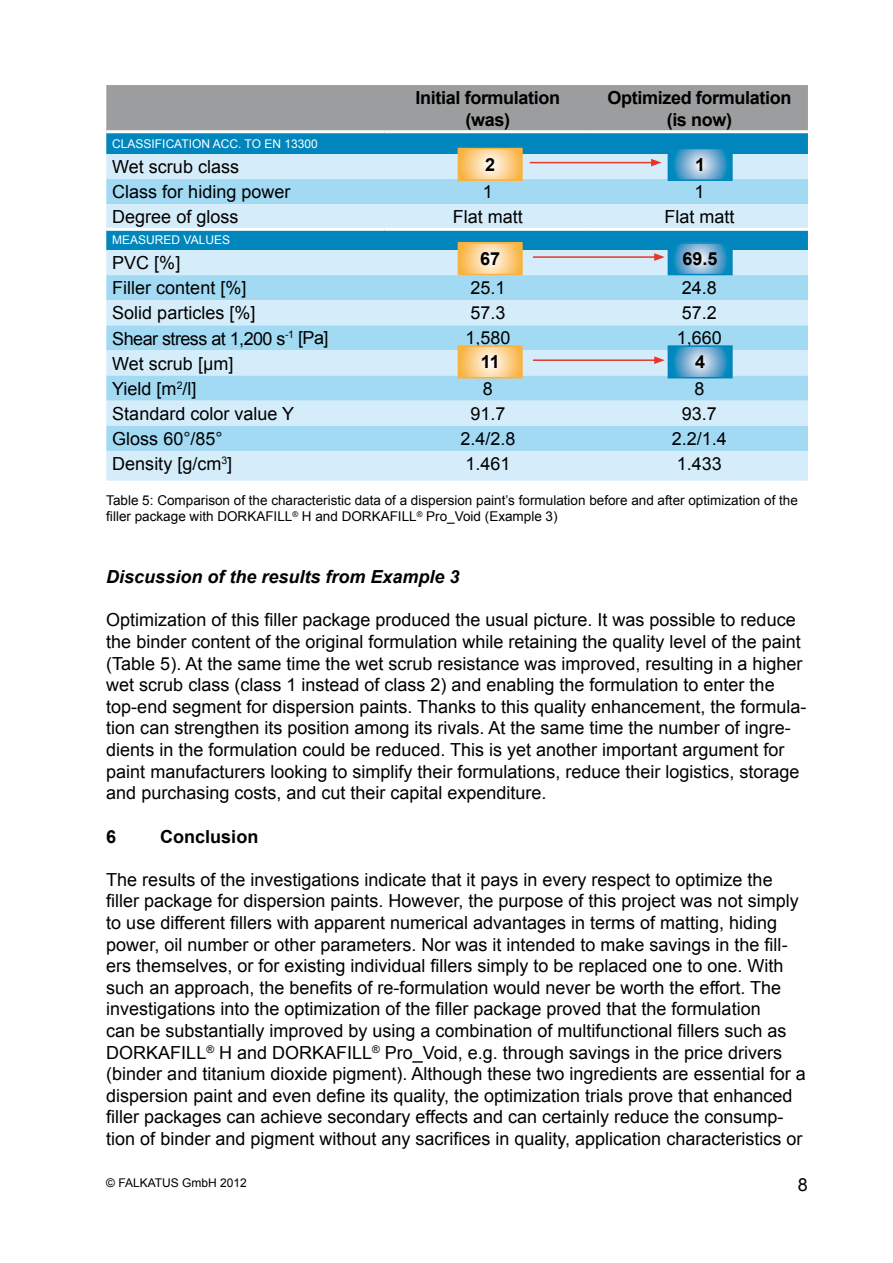
<style>
.page{position:relative;width:893px;height:1263px;background:#fff}
.page>*{position:absolute;margin:0;border:0;box-sizing:border-box;transform-origin:0 0}
.t1{font:18px/21.6px "Arial";color:#000}
.t2{font:700 18px/21.6px "Arial";letter-spacing:-.02em;color:#000;text-align:center}
.t3{font:italic 700 18px "Arial";color:#000}
.t4{font:18px "Arial";letter-spacing:-.03em;color:#000}
.t5{font:700 18px "Arial";color:#000}
.t6{font:13.5px/16.2px "Arial";color:#000}
.t7{font:12px "Arial";color:#fff}
.t8{font:12px "Arial";color:#000}
</style>
<div class="page">
<div style="left:106px;top:85px;width:702px;height:45px;background:#9c9d9f"></div>
<div style="left:106px;top:133px;width:702px;height:117px;background:#0086bc"></div>
<hr style="left:106px;top:228px;width:279px;height:3px;background:#fff">
<hr style="left:385px;top:228px;width:206px;height:3px;background:#fff">
<hr style="left:591px;top:228px;width:217px;height:3px;background:#fff">
<svg style="left:461px;top:151px;width:59px;height:3px"></svg>
<div style="left:458px;top:148px;width:65px;height:33px;border:2px solid #f8b23d"></div>
<svg style="left:671px;top:151px;width:59px;height:3px"></svg>
<div style="left:668px;top:148px;width:65px;height:33px;border:2px solid #0086bc"></div>
<svg style="left:106px;top:154px;width:702px;height:74px;background:#c1e2f1"></svg>
<svg style="left:461px;top:245px;width:59px;height:5px"></svg>
<div style="left:458px;top:242px;width:65px;height:33px;border:2px solid #f8b23d"></div>
<svg style="left:671px;top:245px;width:59px;height:5px"></svg>
<div style="left:668px;top:242px;width:65px;height:33px;border:2px solid #0086bc"></div>
<svg style="left:106px;top:250px;width:702px;height:231px;background:#bde2f3"></svg>
<p class="t7" style="left:112px;top:136px;width:207px">CLASSIFICATION ACC. TO EN 13300</p>
<p class="t1" style="left:112px;top:154px;width:180px;line-height:25px">Wet scrub class<br>Class for hiding power</p>
<p class="t2" style="left:416px;top:88px;width:146px">Initial formulation (was)</p>
<p class="t2" style="left:607px;top:88px;width:185px">Optimized formulation (is now)</p>
<p class="t2" style="left:485px;top:154px;width:12px">2</p>
<p class="t2" style="left:695px;top:154px;width:12px">1</p>
<p class="t1" style="left:483px;top:181px;width:12px">1</p>
<p class="t1" style="left:694px;top:181px;width:12px">1</p>
<p class="t1" style="left:112px;top:206px;width:128px">Degree of gloss</p>
<p class="t1" style="left:453px;top:206px;width:72px">Flat matt</p>
<p class="t1" style="left:664px;top:206px;width:72px">Flat matt</p>
<p class="t7" style="left:112px;top:232px;width:119px">MEASURED VALUES</p>
<p class="t1" style="left:112px;top:250px;width:136px;line-height:25px">PVC [%]<br>Filler content [%]</p>
<p class="t2" style="left:480px;top:249px;width:22px">67</p>
<p class="t2" style="left:683px;top:249px;width:37px">69.5</p>
<p class="t1" style="left:470px;top:277px;width:37px">25.1</p>
<p class="t1" style="left:682px;top:277px;width:37px">24.8</p>
<p class="t1" style="left:112px;top:302px;width:145px">Solid particles [%]</p>
<p class="t1" style="left:470px;top:302px;width:37px">57.3</p>
<p class="t1" style="left:682px;top:302px;width:37px">57.2</p>
<p class="t4" style="left:112px;top:326px;width:218px">Shear stress at 1,200 s<sup>-1</sup> [Pa]</p>
<p class="t1" style="left:465px;top:328px;width:47px">1,580</p>
<p class="t1" style="left:677px;top:328px;width:47px">1,660</p>
<p class="t1" style="left:112px;top:351px;width:123px;line-height:25px">Wet scrub [µm]<br>Yield [m<sup>2</sup>/l]</p>
<p class="t2" style="left:481px;top:352px;width:21px">11</p>
<p class="t2" style="left:695px;top:352px;width:12px">4</p>
<p class="t1" style="left:483px;top:378px;width:12px">8</p>
<p class="t1" style="left:694px;top:378px;width:12px">8</p>
<p class="t1" style="left:112px;top:403px;width:183px">Standard color value Y</p>
<p class="t1" style="left:470px;top:403px;width:37px">91.7</p>
<p class="t1" style="left:682px;top:403px;width:37px">93.7</p>
<p class="t1" style="left:112px;top:428px;width:112px">Gloss 60°/85°</p>
<p class="t1" style="left:460px;top:428px;width:57px">2.4/2.8</p>
<p class="t1" style="left:672px;top:428px;width:57px">2.2/1.4</p>
<p class="t1" style="left:112px;top:453px;width:121px">Density [g/cm<sup>3</sup>]</p>
<p class="t1" style="left:465px;top:453px;width:47px">1.461</p>
<p class="t1" style="left:677px;top:453px;width:47px">1.433</p>
<p class="t6" style="left:106px;top:492px;width:693px">Table 5: Comparison of the characteristic data of a dispersion paint’s formulation before and after optimization of the filler package with DORKAFILL<sup>®</sup> H and DORKAFILL<sup>®</sup> Pro_Void (Example 3)</p>
<p class="t3" style="left:106px;top:565px;width:355px">Discussion of the results from Example 3</p>
<p class="t1" style="left:106px;top:609px;width:702px">Optimization of this filler package produced the usual picture. It was possible to reduce the binder content of the original formulation while retaining the quality level of the paint (Table 5). At the same time the wet scrub resistance was improved, resulting in a higher wet scrub class (class 1 instead of class 2) and enabling the formulation to enter the top-end segment for dispersion paints. Thanks to this quality enhancement, the formula&shy;tion can strengthen its position among its rivals. At the same time the number of ingre&shy;dients in the formulation could be reduced. This is yet another important argument for paint manufacturers looking to simplify their formulations, reduce their logistics, storage and purchasing costs, and cut their capital expenditure.</p>
<p class="t2" style="left:106px;top:826px;width:12px">6</p>
<p class="t5" style="left:160px;top:824px;width:100px">Conclusion</p>
<p class="t1" style="left:106px;top:869px;width:701px">The results of the investigations indicate that it pays in every respect to optimize the filler package for dispersion paints. However, the purpose of this project was not simply to use different fillers with apparent numerical advantages in terms of matting, hiding power, oil number or other parameters. Nor was it intended to make savings in the fill&shy;ers themselves, or for existing individual fillers simply to be replaced one to one. With such an approach, the benefits of re-formulation would never be worth the effort. The investigations into the optimization of the filler package proved that the formulation<br>can be substantially improved by using a combination of multifunctional fillers such as DORKAFILL<sup>®</sup> H and DORKAFILL<sup>®</sup> Pro_Void, e.g. through savings in the price drivers (binder and titanium dioxide pigment). Although these two ingredients are essential for a dispersion paint and even define its quality, the optimization trials prove that enhanced filler packages can achieve secondary effects and can certainly reduce the consump&shy;tion of binder and pigment without any sacrifices in quality, application characteristics or</p>
<p class="t8" style="left:106px;top:1174px;width:142px">© FALKATUS GmbH 2012</p>
<p class="t1" style="left:798px;top:1174px;width:12px">8</p>
</div>
